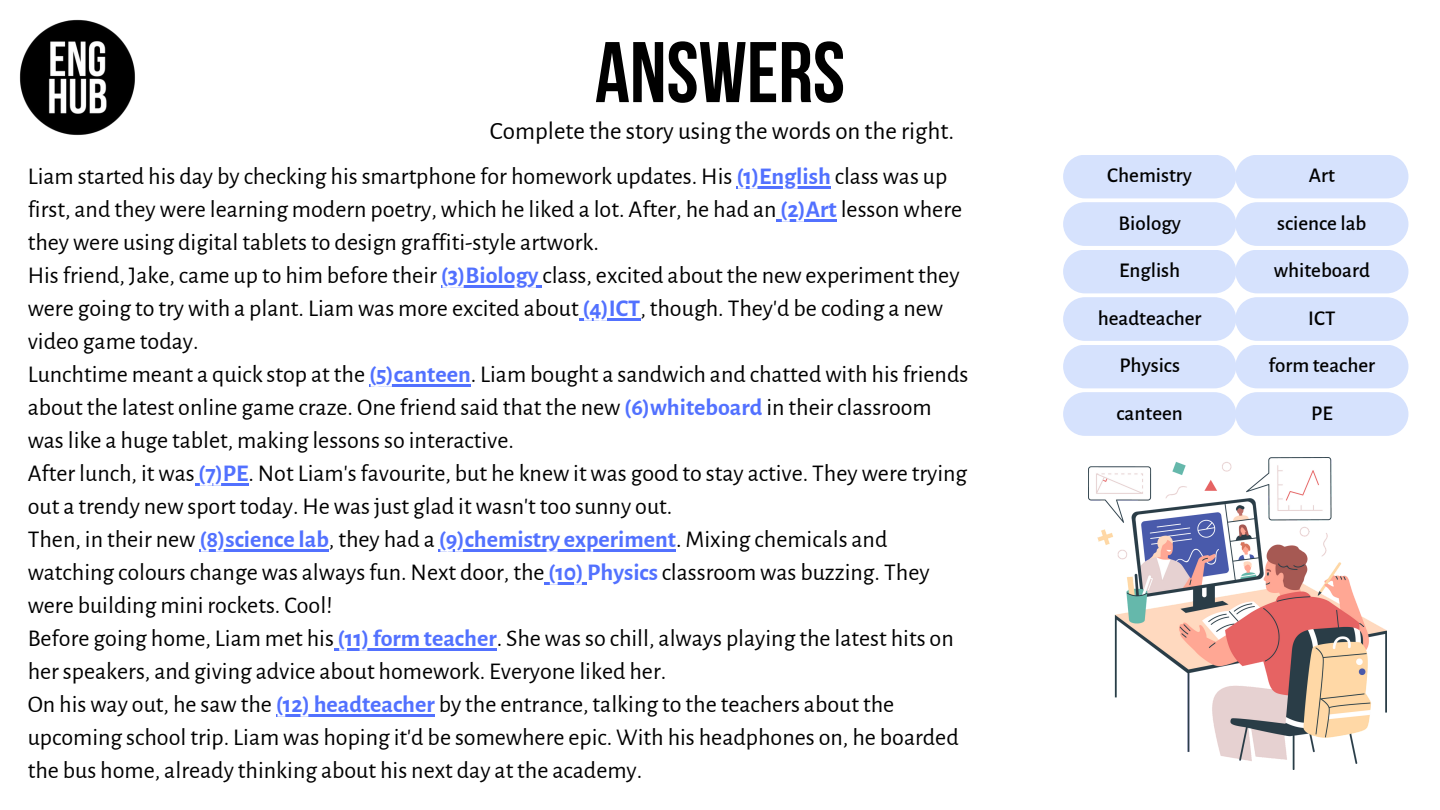
<style>
.page{position:relative;width:1440px;height:810px;background:#fff}
.page>*{position:absolute;margin:0;border:0;box-sizing:border-box;transform-origin:0 0}
.t1{font:85.8px "Bebas Neue Cyrillic";color:#000}
.t2{font:25px "Alegreya Sans";color:#000}
.t3{font:24px/33px "Alegreya Sans";color:#000}
.t4{font:500 21px "Alegreya Sans";color:#000}
.s1{font-weight:700;color:#5271ff}
</style>
<div class="page">
<img style="left:19px;top:19px;width:116px;height:116px">
<img style="left:1088px;top:458px;width:298px;height:312px">
<hr style="left:736px;top:186px;width:95px;height:2px;background:#5271ff">
<hr style="left:777px;top:219px;width:60px;height:2px;background:#5271ff">
<hr style="left:441px;top:285px;width:97px;height:2px;background:#5271ff">
<hr style="left:579px;top:318px;width:61px;height:2px;background:#5271ff">
<hr style="left:369px;top:384px;width:102px;height:2px;background:#5271ff">
<hr style="left:195px;top:483px;width:53px;height:2px;background:#5271ff">
<hr style="left:199px;top:549px;width:130px;height:2px;background:#5271ff">
<hr style="left:439px;top:549px;width:237px;height:2px;background:#5271ff">
<hr style="left:545px;top:582px;width:42px;height:2px;background:#5271ff">
<hr style="left:334px;top:648px;width:163px;height:2px;background:#5271ff">
<hr style="left:276px;top:714px;width:159px;height:2px;background:#5271ff">
<svg style="left:1063px;top:155px;width:345px;height:281px;background:#dae5fd"></svg>
<p class="t1" style="left:595px;top:38px;width:252px">ANSWERS</p>
<p class="t2" style="left:490px;top:119px;width:466px">Complete the story using the words on the right.</p>
<p class="t3" style="left:28px;top:161px;width:936px">Liam started his day by checking his smartphone for homework updates. His <span class="s1">(1)English</span> class was up first, and they were learning modern poetry, which he liked a lot. After, he had an <span class="s1">(2)Art</span> lesson where they were using digital tablets to design graffiti-style artwork.</p>
<p class="t3" style="left:28px;top:260px;width:933px">His friend, Jake, came up to him before their <span class="s1">(3)Biology</span> class, excited about the new experiment they were going to try with a plant. Liam was more excited about<span class="s1">(4)ICT</span>, though. They'd be coding a new video game today.</p>
<p class="t3" style="left:28px;top:359px;width:942px">Lunchtime meant a quick stop at the <span class="s1">(5)canteen</span>. Liam bought a sandwich and chatted with his friends about the latest online game craze. One friend said that the new <span class="s1">(6)whiteboard</span> in their classroom was like a huge tablet, making lessons so interactive.</p>
<p class="t3" style="left:28px;top:458px;width:941px">After lunch, it was<span class="s1">(7)PE</span>. Not Liam's favourite, but he knew it was good to stay active. They were trying out a trendy new sport today. He was just glad it wasn't too sunny out.</p>
<p class="t3" style="left:28px;top:524px;width:903px">Then, in their new <span class="s1">(8)science lab</span>, they had a <span class="s1">(9)chemistry experiment</span>. Mixing chemicals and watching colours change was always fun. Next door, the <span class="s1">(10) Physics</span>classroom was buzzing. They were building mini rockets. Cool!</p>
<p class="t3" style="left:28px;top:623px;width:928px">Before going home, Liam met his<span class="s1">(11)form teacher</span>. She was so chill, always playing the latest hits on her speakers, and giving advice about homework. Everyone liked her.</p>
<p class="t3" style="left:28px;top:689px;width:933px">On his way out, he saw the <span class="s1">(12) headteacher</span> by the entrance, talking to the teachers about the upcoming school trip. Liam was hoping it'd be somewhere epic. With his headphones on, he boarded the bus home, already thinking about his next day at the academy.</p>
<p class="t4" style="left:1107px;top:166px;width:86px">Chemistry</p>
<p class="t4" style="left:1309px;top:166px;width:28px">Art</p>
<p class="t4" style="left:1119px;top:213px;width:64px">Biology</p>
<p class="t4" style="left:1277px;top:213px;width:91px">science lab</p>
<p class="t4" style="left:1119px;top:261px;width:63px">English</p>
<p class="t4" style="left:1274px;top:261px;width:98px">whiteboard</p>
<p class="t4" style="left:1098px;top:308px;width:105px">headteacher</p>
<p class="t4" style="left:1308px;top:308px;width:29px">ICT</p>
<p class="t4" style="left:1119px;top:356px;width:62px">Physics</p>
<p class="t4" style="left:1269px;top:356px;width:108px">form teacher</p>
<p class="t4" style="left:1117px;top:403px;width:68px">canteen</p>
<p class="t4" style="left:1311px;top:403px;width:23px">PE</p>
</div>
